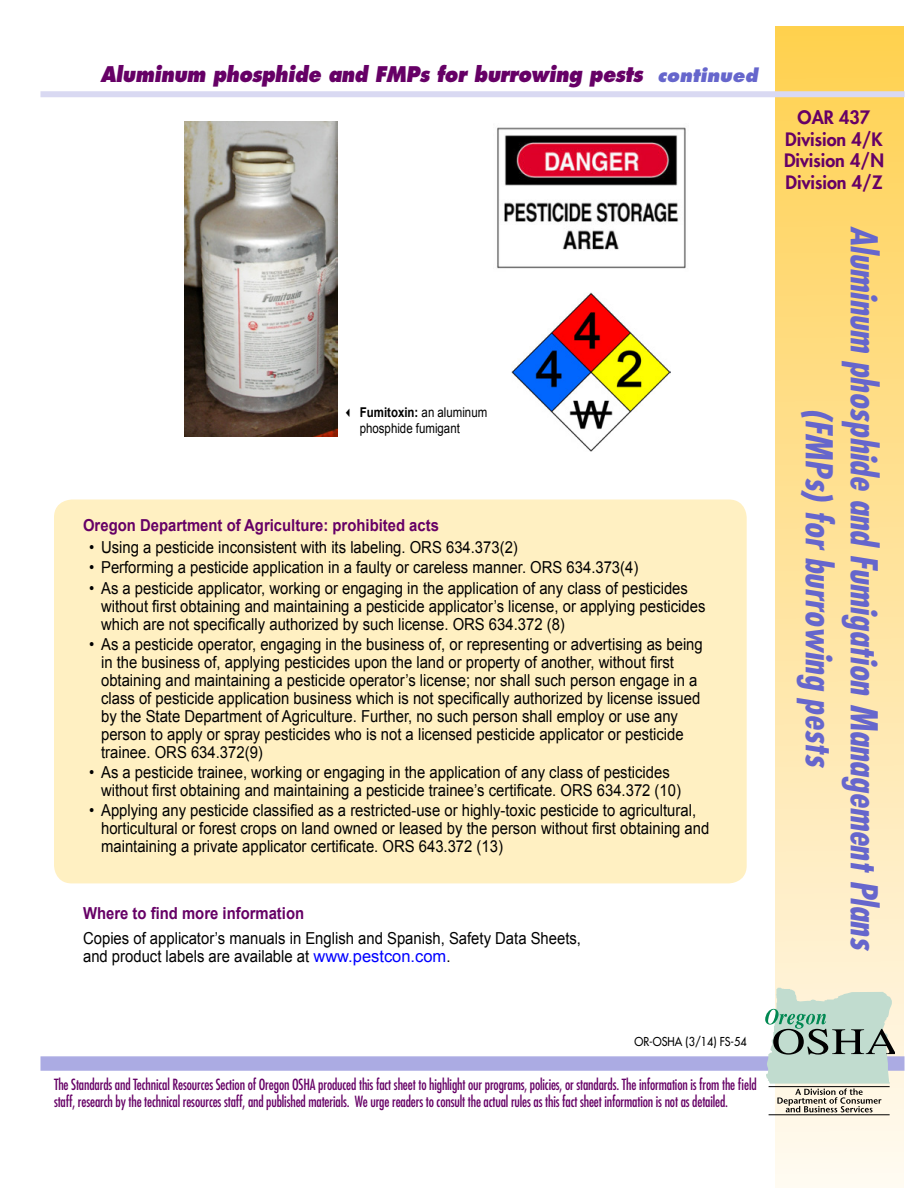
<style>
.page{position:relative;width:918px;height:1188px;background:#fff}
.page>*{position:absolute;margin:0;border:0;box-sizing:border-box;transform-origin:0 0}
.t1{font:italic 700 condensed 36px/45px "Futura";color:#66c;text-align:center}
.t2{font:italic 800 21px "Futura";letter-spacing:-.02em;color:#606;scale:.9 1}
.t3{font:800 18px/21.6px "Futura";color:#606;text-align:center}
.t4{font:16.5px/18px "Arial";color:#000;scale:.9 1}
.t5{font:700 16.5px "Arial";color:#606;scale:.9 1}
.t6{font:condensed 15px/17.2px "Futura";letter-spacing:-.01em;color:#606;scale:.93 1}
.t7{font:13.5px/16.5px "Arial";color:#000;scale:.85 1}
.t8{font:12px "Futura";color:#000;scale:.9 1}
.s1{font-size:18px;color:#66c}
.s2{font-weight:700}
.s3{color:#00f}
</style>
<div class="page">
<div style="left:776px;top:27px;width:128px;height:1161px;background:linear-gradient(to bottom,#ffd052,#fff9f1)"></div>
<div style="left:40px;top:91px;width:864px;height:6px;background:#d9d9f2"></div>
<div style="left:40px;top:1056px;width:864px;height:15px;background:#ababe3;border:2px solid #ababe3"></div>
<svg style="left:765px;top:988px;width:130px;height:124px;background:#bdcdc0"></svg>
<hr style="left:769px;top:1086px;width:121px;height:1px;background:#000">
<hr style="left:769px;top:1115px;width:121px;height:1px;background:#000">
<div style="left:54px;top:500px;width:693px;height:383px;background:#fff0c2;border-radius:18px"></div>
<img style="left:184px;top:122px;width:154px;height:314px">
<img style="left:497px;top:127px;width:189px;height:142px">
<img style="left:511px;top:292px;width:160px;height:160px">
<p class="t2" style="left:100px;top:61px;width:732px">Aluminum phosphide and FMPs for burrowing pests <span class="s1">continued</span></p>
<p class="t7" style="left:360px;top:404px;width:152px;text-indent:-17px">✓ <span class="s2">Fumitoxin:</span> an aluminum phosphide fumigant</p>
<p class="t5" style="left:83px;top:514px;width:397px">Oregon Department of Agriculture: prohibited acts</p>
<p class="t4" style="left:89px;top:539px;width:478px">• Using a pesticide inconsistent with its labeling. ORS 634.373(2)</p>
<p class="t4" style="left:89px;top:559px;width:612px">• Performing a pesticide application in a faulty or careless manner. ORS 634.373(4)</p>
<p class="t4" style="left:101px;top:579px;width:673px;text-indent:-12px">• As a pesticide applicator, working or engaging in the application of any class of pesticides without first obtaining and maintaining a pesticide applicator’s license, or applying pesticides which are not specifically authorized by such license. ORS 634.372 (8)</p>
<p class="t4" style="left:101px;top:635px;width:670px;text-indent:-12px">• As a pesticide operator, engaging in the business of, or representing or advertising as being in the business of, applying pesticides upon the land or property of another, without first obtaining and maintaining a pesticide operator’s license; nor shall such person engage in a class of pesticide application business which is not specifically authorized by license issued by the State Department of Agriculture. Further, no such person shall employ or use any person to apply or spray pesticides who is not a licensed pesticide applicator or pesticide trainee. ORS 634.372(9)</p>
<p class="t4" style="left:101px;top:763px;width:646px;text-indent:-12px">• As a pesticide trainee, working or engaging in the application of any class of pesticides without first obtaining and maintaining a pesticide trainee’s certificate. ORS 634.372 (10)</p>
<p class="t4" style="left:101px;top:802px;width:677px;text-indent:-12px">• Applying any pesticide classified as a restricted-use or highly-toxic pesticide to agricultural, horticultural or forest crops on land owned or leased by the person without first obtaining and maintaining a private applicator certificate. ORS 643.372 (13)</p>
<p class="t5" style="left:83px;top:902px;width:247px">Where to find more information</p>
<p class="t4" style="left:83px;top:930px;width:555px">Copies of applicator’s manuals in English and Spanish, Safety Data Sheets, and product labels are available at <span class="s3">www.pestcon.com</span>.</p>
<p class="t3" style="left:784px;top:106px;width:102px">OAR 437<br>Division 4/K<br>Division 4/N<br>Division 4/Z</p>
<h1 class="t1" style="left:887px;top:226px;width:726px;rotate:90deg">Aluminum phosphide and Fumigation Management Plans (FMPs) for burrowing pests</h1>
<p class="t8" style="left:634px;top:1034px;width:126px">OR-OSHA (3/14) FS-54</p>
<p class="t6" style="left:54px;top:1076px;width:757px">The Standards and Technical Resources Section of Oregon OSHA produced this fact sheet to highlight our programs, policies, or standards. The information is from the field staff, research by the technical resources staff, and published materials. We urge readers to consult the actual rules as this fact sheet information is not as detailed.</p>
</div>
